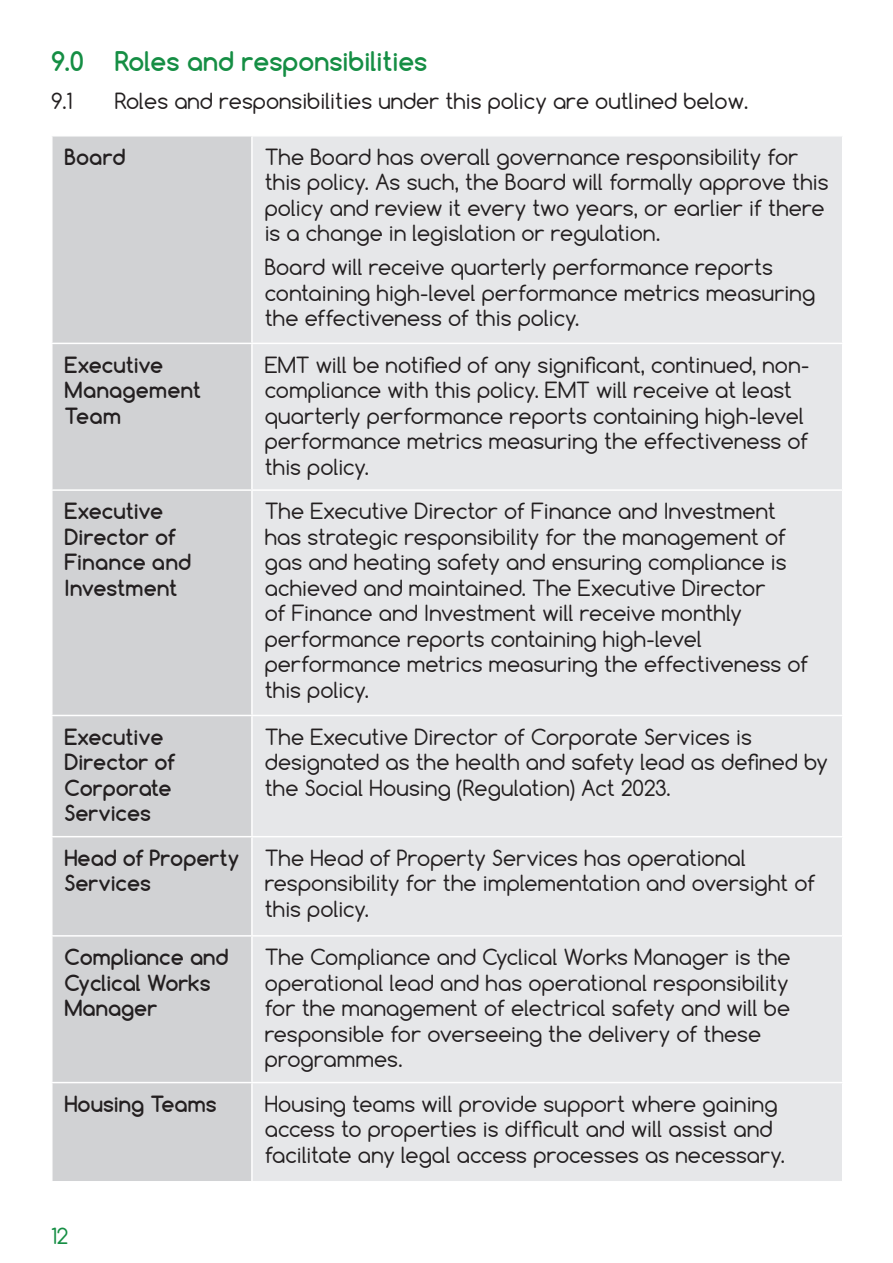
<style>
.page{position:relative;width:893px;height:1263px;background:#fff}
.page>*{position:absolute;margin:0;border:0;box-sizing:border-box;transform-origin:0 0}
.t1{font:700 25.5px "Comfortaa";color:#158e44}
.t2{font:21px/25.5px "Comfortaa";color:#231f20}
.t3{font:700 21px/25.5px "Comfortaa";color:#231f20}
.t4{font:21px "Comfortaa";color:#158e44}
</style>
<div class="page">
<div style="left:53px;top:137px;width:198px;height:1044px;background:#d1d2d4"></div>
<div style="left:253px;top:137px;width:589px;height:1044px;background:#e6e7e9"></div>
<hr style="left:51px;top:343px;width:201px;height:1px;background:#fff">
<hr style="left:252px;top:343px;width:591px;height:1px;background:#fff">
<hr style="left:51px;top:489px;width:201px;height:2px;background:#fff">
<hr style="left:252px;top:489px;width:591px;height:2px;background:#fff">
<hr style="left:51px;top:715px;width:201px;height:1px;background:#fff">
<hr style="left:252px;top:715px;width:591px;height:1px;background:#fff">
<hr style="left:51px;top:836px;width:201px;height:1px;background:#fff">
<hr style="left:252px;top:836px;width:591px;height:1px;background:#fff">
<hr style="left:51px;top:935px;width:201px;height:1px;background:#fff">
<hr style="left:252px;top:935px;width:591px;height:1px;background:#fff">
<hr style="left:51px;top:1082px;width:201px;height:1px;background:#fff">
<hr style="left:252px;top:1082px;width:591px;height:1px;background:#fff">
<p class="t1" style="left:51px;top:45px;width:378px">9.0 Roles and responsibilities</p>
<p class="t2" style="left:51px;top:88px;width:23px">9.1</p>
<p class="t2" style="left:115px;top:88px;width:635px">Roles and responsibilities under this policy are outlined below.</p>
<p class="t3" style="left:65px;top:144px;width:63px">Board</p>
<p class="t2" style="left:265px;top:144px;width:565px">The Board has overall governance responsibility for this policy. As such, the Board will formally approve this policy and review it every two years, or earlier if there is a change in legislation or regulation.</p>
<p class="t2" style="left:265px;top:254px;width:552px">Board will receive quarterly performance reports containing high-level performance metrics measuring the effectiveness of this policy.</p>
<p class="t3" style="left:65px;top:352px;width:138px">Executive<br>Management<br>Team</p>
<p class="t2" style="left:265px;top:352px;width:546px">EMT will be notified of any significant, continued, non&shy;compliance with this policy. EMT will receive at least quarterly performance reports containing high-level performance metrics measuring the effectiveness of this policy.</p>
<p class="t3" style="left:65px;top:498px;width:128px">Executive<br>Director of<br>Finance and<br>Investment</p>
<p class="t2" style="left:265px;top:498px;width:545px">The Executive Director of Finance and Investment has strategic responsibility for the management of gas and heating safety and ensuring compliance is achieved and maintained. The Executive Director<br>of Finance and Investment will receive monthly performance reports containing high-level performance metrics measuring the effectiveness of this policy.</p>
<p class="t3" style="left:65px;top:724px;width:112px">Executive<br>Director of<br>Corporate<br>Services</p>
<p class="t2" style="left:265px;top:724px;width:565px">The Executive Director of Corporate Services is designated as the health and safety lead as defined by the Social Housing (Regulation) Act 2023.</p>
<p class="t3" style="left:65px;top:845px;width:176px">Head of Property<br>Services</p>
<p class="t2" style="left:265px;top:845px;width:552px">The Head of Property Services has operational responsibility for the implementation and oversight of this policy.</p>
<p class="t3" style="left:65px;top:944px;width:166px">Compliance and<br>Cyclical Works<br>Manager</p>
<p class="t2" style="left:265px;top:944px;width:527px">The Compliance and Cyclical Works Manager is the operational lead and has operational responsibility for the management of electrical safety and will be responsible for overseeing the delivery of these programmes.</p>
<p class="t3" style="left:65px;top:1091px;width:154px">Housing Teams</p>
<p class="t2" style="left:265px;top:1091px;width:522px">Housing teams will provide support where gaining access to properties is difficult and will assist and facilitate any legal access processes as necessary.</p>
<p class="t4" style="left:51px;top:1223px;width:19px">12</p>
</div>
